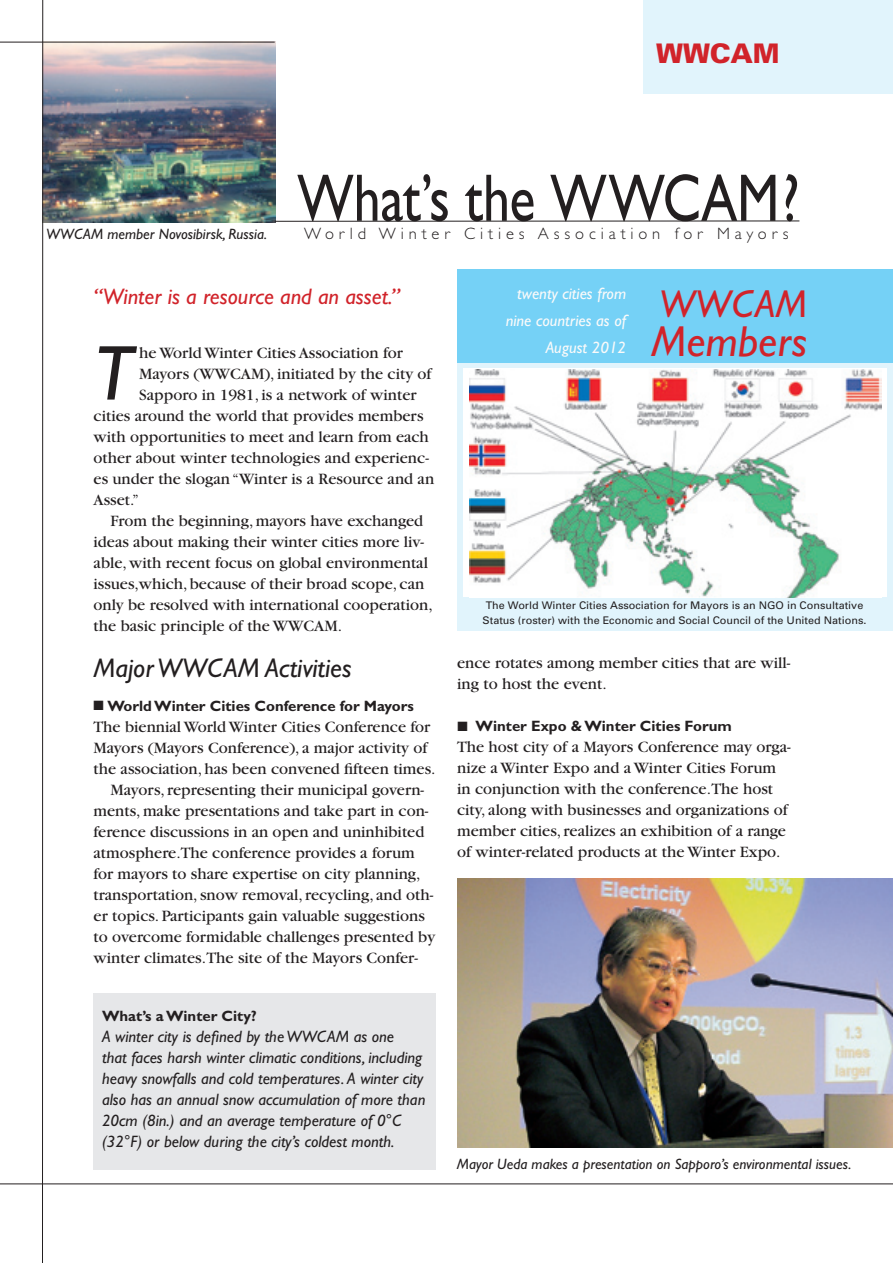
<style>
.page{position:relative;width:893px;height:1263px;background:#fff}
.page>*{position:absolute;margin:0;border:0;box-sizing:border-box;transform-origin:0 0}
.t1{font:italic 78.15px "Gill Sans";color:#231f20}
.t2{font:67.5px "Gill Sans";color:#231f20;scale:.8 1}
.t3{font:italic 43.5px "Gill Sans";color:#d1232a}
.t4{font:italic 39px "Gill Sans";color:#d1232a}
.t5{font:italic 27px "Gill Sans";color:#231f20}
.t6{font:900 27px "Univers";letter-spacing:-.01em;color:#d1232a}
.t7{font:italic 22.5px "Gill Sans";color:#d1232a}
.t8{font:16.5px/21px "Garamond";color:#231f20}
.t9{font:italic 16.5px/21px "Gill Sans";color:#231f20}
.t10{font:italic 16.5px/27px "Gill Sans";color:#fafafa;text-align:right}
.t11{font:300 16.5px "Gill Sans";letter-spacing:.295em;color:#231f20}
.t12{font:italic 15px "Gill Sans";color:#231f20}
.t13{font:700 15px "Gill Sans";color:#231f20}
.t14{font:10.5px/15px "Univers";color:#231f20;text-align:center}
</style>
<div class="page">
<img style="left:43px;top:43px;width:232px;height:179px">
<div style="left:643px;top:0;width:250px;height:94px;background:#e1f4fc"></div>
<div style="left:94px;top:993px;width:342px;height:176px;background:#e6e7e9"></div>
<div style="left:457px;top:269px;width:436px;height:362px;background:#e1f4fc"></div>
<div style="left:457px;top:269px;width:436px;height:93px;background:#75d1f6"></div>
<hr style="left:42px;top:0;width:1px;height:1263px;background:#231f20">
<hr style="left:0;top:42px;width:275px;height:1px;background:#231f20">
<hr style="left:0;top:1183px;width:893px;height:1px;background:#231f20">
<hr style="left:275px;top:221px;width:524px;height:1px;background:#231f20">
<div style="left:463px;top:369px;width:424px;height:228px;background:#fff"></div>
<img style="left:469px;top:370px;width:412px;height:227px">
<img style="left:457px;top:878px;width:436px;height:269px">
<h3 class="t6" style="left:656px;top:37px;width:125px">WWCAM</h3>
<h2 class="t2" style="left:297px;top:159px;width:629px">What’s the WWCAM?</h2>
<p class="t12" style="left:46px;top:225px;width:222px">WWCAM member Novosibirsk, Russia.</p>
<p class="t11" style="left:304px;top:224px;width:486px">World Winter Cities Association for Mayors</p>
<h3 class="t7" style="left:94px;top:283px;width:308px">“Winter is a resource and an asset.”</h3>
<h1 class="t1" style="left:94px;top:328px;width:41px">T</h1>
<p class="t8" style="left:139px;top:342px;width:265px">he World Winter Cities Association for</p>
<p class="t8" style="left:139px;top:363px;width:294px">Mayors (WWCAM), initiated by the city of</p>
<p class="t8" style="left:139px;top:384px;width:279px">Sapporo in 1981, is a network of winter</p>
<p class="t8" style="left:94px;top:405px;width:331px">cities around the world that provides members</p>
<p class="t8" style="left:94px;top:426px;width:337px">with opportunities to meet and learn from each</p>
<p class="t8" style="left:94px;top:447px;width:337px">other about winter technologies and experienc-</p>
<p class="t8" style="left:94px;top:468px;width:342px">es under the slogan “Winter is a Resource and an</p>
<p class="t8" style="left:94px;top:489px;width:47px">Asset.”</p>
<p class="t8" style="left:111px;top:510px;width:314px">From the beginning, mayors have exchanged</p>
<p class="t8" style="left:94px;top:531px;width:332px">ideas about making their winter cities more liv-</p>
<p class="t8" style="left:94px;top:552px;width:336px">able, with recent focus on global environmental</p>
<p class="t8" style="left:94px;top:573px;width:332px">issues,which, because of their broad scope, can</p>
<p class="t8" style="left:94px;top:594px;width:341px">only be resolved with international cooperation,</p>
<p class="t8" style="left:94px;top:615px;width:250px">the basic principle of the WWCAM.</p>
<h3 class="t5" style="left:94px;top:652px;width:260px">Major WWCAM Activities</h3>
<p class="t13" style="left:94px;top:697px;width:322px">■ World Winter Cities Conference for Mayors</p>
<p class="t8" style="left:94px;top:716px;width:338px">The biennial World Winter Cities Conference for</p>
<p class="t8" style="left:94px;top:737px;width:336px">Mayors (Mayors Conference), a major activity of</p>
<p class="t8" style="left:94px;top:758px;width:343px">the association, has been convened fifteen times.</p>
<p class="t8" style="left:111px;top:779px;width:315px">Mayors, representing their municipal govern-</p>
<p class="t8" style="left:94px;top:800px;width:336px">ments, make presentations and take part in con-</p>
<p class="t8" style="left:94px;top:821px;width:332px">ference discussions in an open and uninhibited</p>
<p class="t8" style="left:94px;top:842px;width:323px">atmosphere.The conference provides a forum</p>
<p class="t8" style="left:94px;top:863px;width:329px">for mayors to share expertise on city planning,</p>
<p class="t8" style="left:94px;top:884px;width:341px">transportation, snow removal, recycling, and oth-</p>
<p class="t8" style="left:94px;top:905px;width:333px">er topics. Participants gain valuable suggestions</p>
<p class="t8" style="left:94px;top:926px;width:343px">to overcome formidable challenges presented by</p>
<p class="t8" style="left:94px;top:947px;width:326px">winter climates.The site of the Mayors Confer-</p>
<p class="t13" style="left:102px;top:1007px;width:156px">What’s a Winter City?</p>
<p class="t9" style="left:102px;top:1026px;width:325px">A winter city is defined by the WWCAM as one<br>that faces harsh winter climatic conditions, including heavy snowfalls and cold temperatures. A winter city also has an annual snow accumulation of more than 20cm (8in.) and an average temperature of 0°C (32°F) or below during the city’s coldest month.</p>
<p class="t10" style="left:506px;top:281px;width:122px">twenty cities from nine countries as of<br>August 2012</p>
<h3 class="t4" style="left:659px;top:282px;width:150px">WWCAM</h3>
<h3 class="t3" style="left:651px;top:316px;width:157px">Members</h3>
<p class="t14" style="left:482px;top:597px;width:385px">The World Winter Cities Association for Mayors is an NGO in Consultative<br>Status (roster) with the Economic and Social Council of the United Nations.</p>
<p class="t8" style="left:457px;top:653px;width:335px">ence rotates among member cities that are will&shy;ing to host the event.</p>
<p class="t13" style="left:457px;top:717px;width:276px">■ Winter Expo &amp; Winter Cities Forum</p>
<p class="t8" style="left:457px;top:737px;width:335px">The host city of a Mayors Conference may orga&shy;nize a Winter Expo and a Winter Cities Forum in conjunction with the conference.The host city, along with businesses and organizations of member cities, realizes an exhibition of a range of winter-related products at the Winter Expo.</p>
<p class="t12" style="left:457px;top:1155px;width:396px">Mayor Ueda makes a presentation on Sapporo’s environmental issues.</p>
</div>
